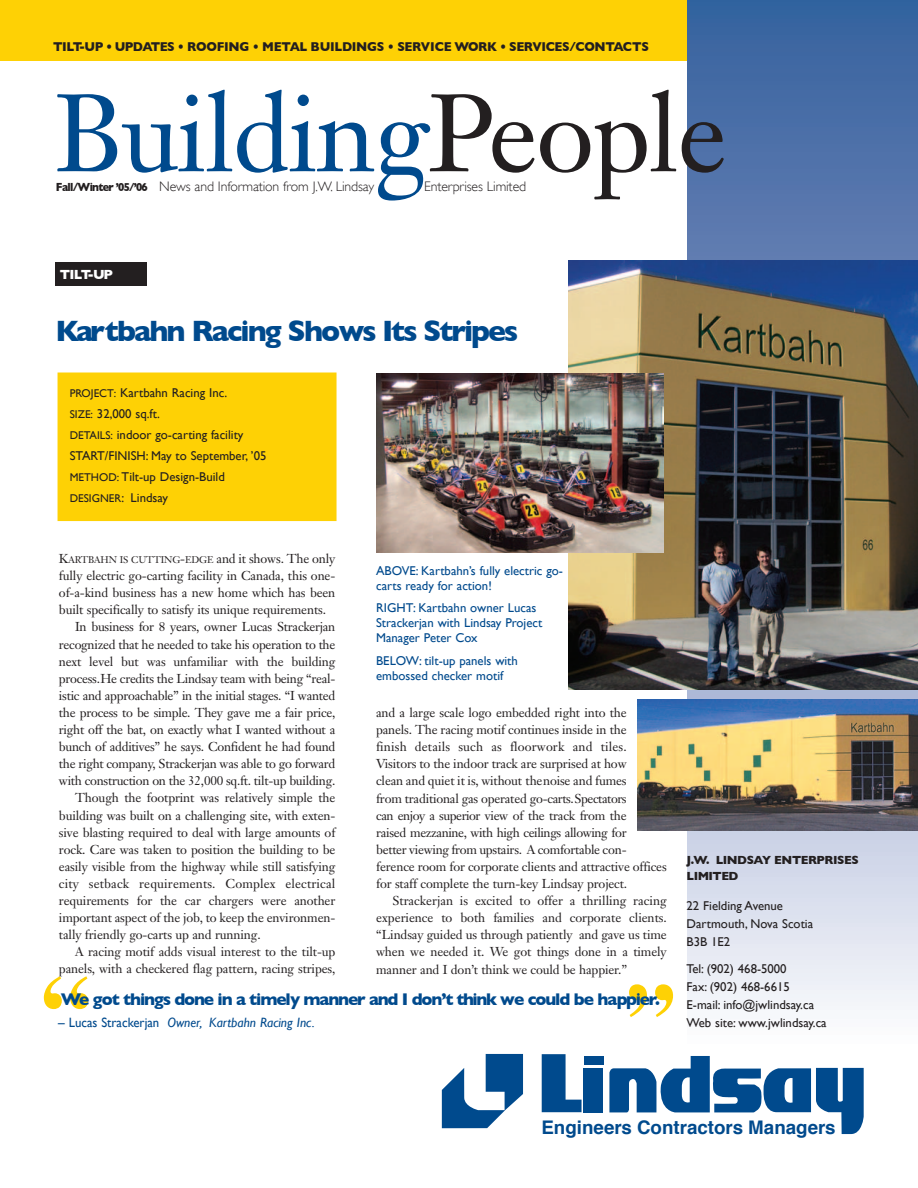
<style>
.page{position:relative;width:918px;height:1188px;background:#fff}
.page>*{position:absolute;margin:0;border:0;box-sizing:border-box;transform-origin:0 0}
.t1{font:108px "Janson Text";letter-spacing:-.02em;color:#004a8d}
.t2{font:700 97.5px "Times";color:#fed105}
.t3{font:700 30px "Gill Sans";letter-spacing:-.065em;color:#004a8d}
.t4{font:700 18.75px "Helvetica";color:#004a8d}
.t5{font:700 17.25px "Gill Sans";letter-spacing:-.065em;color:#004a8d}
.t6{font:300 13.8px "Gill Sans";letter-spacing:-.01em;color:#231f20}
.t7{font:italic 13.5px "Gill Sans";color:#004a8d}
.t8{font:700 13.5px "Gill Sans";letter-spacing:-.07em;color:#fff}
.t9{font:700 13.05px "Gill Sans";letter-spacing:-.03em;color:#231f20;scale:.95 1}
.t10{font:12.75px/17.1px "Janson Text";letter-spacing:-.01em;color:#231f20}
.t11{font:12.75px/18px "Gill Sans";color:#231f20}
.t12{font:12.75px/15px "Gill Sans";color:#004a8d}
.t13{font:12.75px "Janson Text";letter-spacing:.01em;color:#231f20}
.t14{font:700 12px/16.5px "Gill Sans";letter-spacing:-.04em;color:#231f20}
.t15{font:11.25px "Gill Sans";color:#231f20}
.s1{color:#231f20}
.s2{font-weight:700;font-size:12px}
.s3{font-weight:700;font-size:11.7px}
.s4{font-size:11.25px}
.s5{font-size:12.75px}
.s6{font-size:9.6px}
.s7{font-style:normal}
</style>
<div class="page">
<div style="left:0;top:0;width:916px;height:61px;background:#fed105"></div>
<svg style="left:687px;top:0;width:231px;height:1010px;background:#879ec4"></svg>
<div style="left:584px;top:1056px;width:19px;height:8px;background:#004a8d"></div>
<div style="left:584px;top:1068px;width:19px;height:44px;background:#004a8d"></div>
<svg style="left:542px;top:1054px;width:40px;height:58px"></svg>
<svg style="left:609px;top:1056px;width:255px;height:78px"></svg>
<svg style="left:442px;top:1054px;width:81px;height:74px"></svg>
<div style="left:55px;top:262px;width:92px;height:24px;background:#231f20"></div>
<img style="left:568px;top:261px;width:350px;height:429px">
<div style="left:58px;top:373px;width:278px;height:148px;background:#fed105"></div>
<img style="left:637px;top:699px;width:281px;height:131px">
<img style="left:376px;top:373px;width:288px;height:180px">
<p class="t9" style="left:53px;top:39px;width:629px">TILT-UP • UPDATES • ROOFING • METAL BUILDINGS • SERVICE WORK • SERVICES/CONTACTS</p>
<h1 class="t1" style="left:54px;top:89px;width:675px">Building<span class="s1">People</span></h1>
<p class="t6" style="left:56px;top:179px;width:320px"><span class="s2">Fall/Winter</span> <span class="s3">’05/’06</span> News and Information from J.W. Lindsay</p>
<p class="t6" style="left:424px;top:179px;width:104px">Enterprises Limited</p>
<p class="t8" style="left:60px;top:267px;width:55px">TILT-UP</p>
<h3 class="t3" style="left:55px;top:314px;width:464px">Kartbahn Racing Shows Its Stripes</h3>
<p class="t11" style="left:70px;top:382px;width:198px;line-height:21px"><span class="s4">PROJECT:</span> Kartbahn Racing Inc.<br><span class="s4">SIZE:</span> 32,000 sq.ft.<br><span class="s4">DETAILS:</span> indoor go-carting facility<br>START/FINISH: May to September, ’05<br><span class="s4">METHOD:</span> Tilt-up Design-Build</p>
<p class="t15" style="left:70px;top:492px;width:100px">DESIGNER<span class="s5">: Lindsay</span></p>
<p class="t10" style="left:59px;top:551px;width:278px">K<span class="s6">ARTBAHN IS CUTTING</span>-<span class="s6">EDGE</span> and it shows. The only</p>
<p class="t10" style="left:59px;top:568px;width:278px">fully electric go-carting facility in Canada, this one-</p>
<p class="t10" style="left:59px;top:585px;width:278px">of-a-kind business has a new home which has been</p>
<p class="t10" style="left:59px;top:603px;width:269px">built specifically to satisfy its unique requirements.</p>
<p class="t10" style="left:75px;top:620px;width:262px">In business for 8 years, owner Lucas Strackerjan</p>
<p class="t10" style="left:59px;top:637px;width:278px">recognized that he needed to take his operation to the</p>
<p class="t10" style="left:59px;top:654px;width:278px">next level but was unfamiliar with the building</p>
<p class="t10" style="left:59px;top:671px;width:278px">process. He credits the Lindsay team with being “real-</p>
<p class="t10" style="left:59px;top:688px;width:278px">istic and approachable” in the initial stages. “I wanted</p>
<p class="t10" style="left:59px;top:705px;width:278px">the process to be simple. They gave me a fair price,</p>
<p class="t10" style="left:59px;top:722px;width:278px">right off the bat, on exactly what I wanted without a</p>
<p class="t10" style="left:59px;top:739px;width:278px">bunch of additives” he says. Confident he had found</p>
<p class="t10" style="left:59px;top:756px;width:278px">the right company, Strackerjan was able to go forward</p>
<p class="t10" style="left:59px;top:774px;width:278px">with construction on the 32,000 sq.ft. tilt-up building.</p>
<p class="t10" style="left:75px;top:791px;width:262px">Though the footprint was relatively simple the</p>
<p class="t10" style="left:59px;top:808px;width:278px">building was built on a challenging site, with exten-</p>
<p class="t10" style="left:59px;top:825px;width:278px">sive blasting required to deal with large amounts of</p>
<p class="t10" style="left:59px;top:842px;width:278px">rock. Care was taken to position the building to be</p>
<p class="t10" style="left:59px;top:859px;width:278px">easily visible from the highway while still satisfying</p>
<p class="t13" style="left:59px;top:878px;width:278px">city setback requirements. Complex electrical</p>
<p class="t10" style="left:59px;top:893px;width:278px">requirements for the car chargers were another</p>
<p class="t10" style="left:59px;top:910px;width:278px">important aspect of the job, to keep the environmen-</p>
<p class="t10" style="left:59px;top:928px;width:203px">tally friendly go-carts up and running.</p>
<p class="t10" style="left:75px;top:945px;width:262px">A racing motif adds visual interest to the tilt-up</p>
<p class="t10" style="left:59px;top:962px;width:278px">panels, with a checkered flag pattern, racing stripes,</p>
<p class="t12" style="left:376px;top:563px;width:188px">ABOVE: Kartbahn’s fully electric go&shy;carts ready for action!</p>
<p class="t12" style="left:376px;top:600px;width:168px">RIGHT: Kartbahn owner Lucas<br>Strackerjan with Lindsay Project<br>Manager Peter Cox</p>
<p class="t12" style="left:376px;top:653px;width:143px">BELOW: tilt-up panels with embossed checker motif</p>
<p class="t10" style="left:376px;top:705px;width:292px">and a large scale logo embedded right into the<br>panels. The racing motif continues inside in the<br>finish details such as floorwork and tiles.<br>Visitors to the indoor track are surprised at how<br>clean and quiet it is, without thenoise and fumes<br>from traditional gas operated go-carts.Spectators<br>can enjoy a superior view of the track from the<br>raised mezzanine, with high ceilings allowing for<br>better viewing from upstairs. A comfortable con&shy;ference room for corporate clients and attractive offices for staff complete the turn-key Lindsay project.</p>
<p class="t10" style="left:376px;top:893px;width:292px;text-align:justify;text-indent:16px">Strackerjan is excited to offer a thrilling racing experience to both families and corporate clients. “Lindsay guided us through patiently and gave us time when we needed it. We got things done in a timely manner and I don’t think we could be happier.”</p>
<h2 class="t2" style="left:41px;top:971px;width:50px">“</h2>
<h2 class="t2" style="left:626px;top:979px;width:50px">”</h2>
<p class="t7" style="left:58px;top:1015px;width:258px"><span class="s7">– Lucas Strackerjan</span> Owner, Kartbahn Racing Inc.</p>
<h3 class="t5" style="left:61px;top:989px;width:601px">We got things done in a timely manner and I don’t think we could be happier.</h3>
<p class="t14" style="left:687px;top:851px;width:174px">J.W. LINDSAY ENTERPRISES<br>LIMITED</p>
<p class="t11" style="left:687px;top:897px;width:128px">22 Fielding Avenue<br>Dartmouth, Nova Scotia<br>B3B 1E2</p>
<p class="t11" style="left:687px;top:960px;width:142px">Tel: (902) 468-5000<br>Fax: (902) 468-6615<br>E-mail: info@jwlindsay.ca<br>Web site: www.jwlindsay.ca</p>
<h3 class="t4" style="left:541px;top:1120px;width:296px">Engineers Contractors Managers</h3>
</div>
